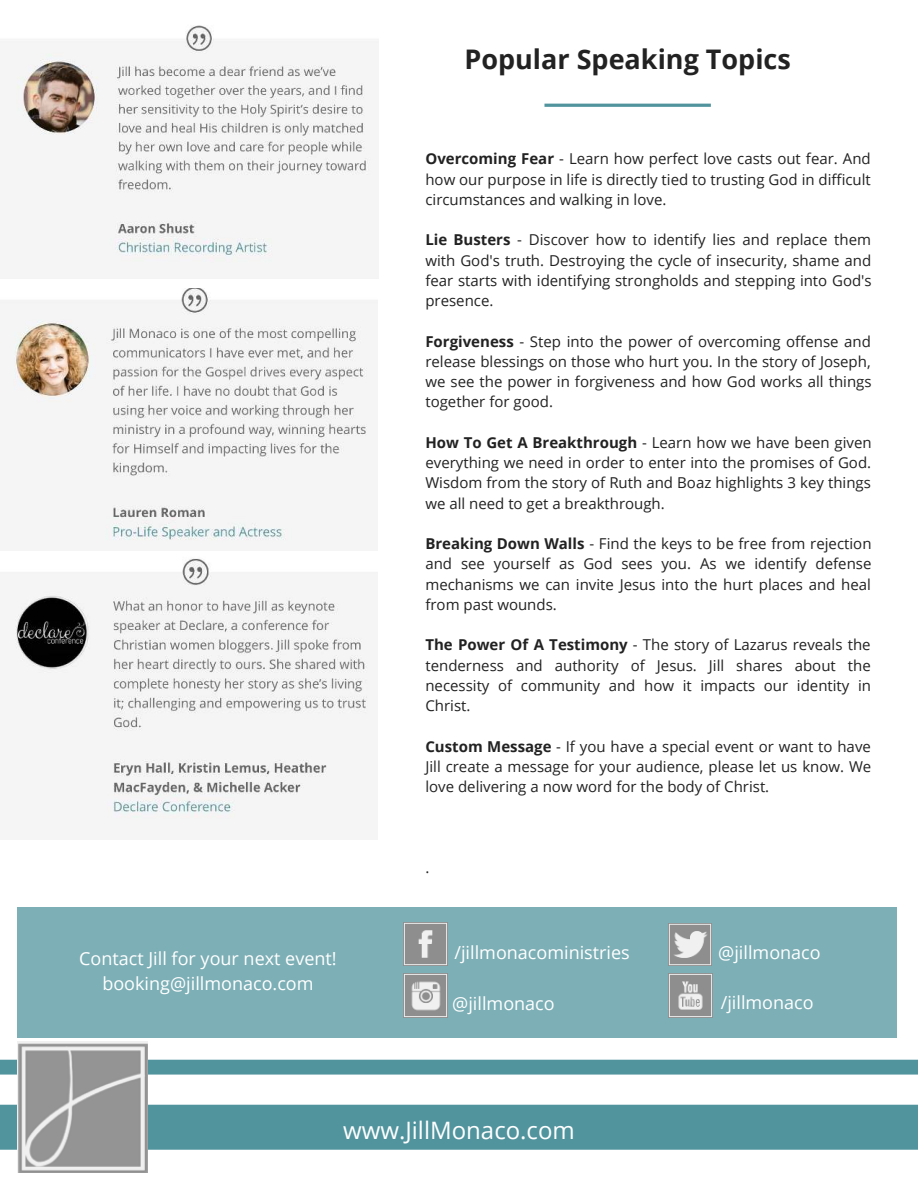
<style>
.page{position:relative;width:918px;height:1188px;background:#fff}
.page>*{position:absolute;margin:0;border:0;box-sizing:border-box;transform-origin:0 0}
.t1{font:700 27px "Open Sans";color:#222}
.t2{font:24px "Open Sans";color:#fff}
.t3{font:18px/24.8px "Open Sans";color:#fff;text-align:center}
.t4{font:15px/20.2px "Open Sans";color:#222;text-align:justify}
.s1{font-weight:700}
</style>
<div class="page">
<svg style="left:0;top:1060px;width:918px;height:90px;fill:#51949e"></svg>
<img style="left:17px;top:1042px;width:131px;height:130px">
<img style="left:0;top:25px;width:379px;height:238px">
<img style="left:0;top:289px;width:378px;height:252px">
<img style="left:0;top:558px;width:378px;height:261px">
<div style="left:17px;top:907px;width:879px;height:131px;background:#7dafb6"></div>
<img style="left:404px;top:922px;width:43px;height:44px">
<img style="left:404px;top:973px;width:43px;height:44px">
<img style="left:668px;top:923px;width:43px;height:43px">
<img style="left:668px;top:973px;width:44px;height:44px">
<svg style="left:544px;top:104px;width:167px;height:3px"></svg>
<p class="t3" style="left:79px;top:946px;width:259px">Contact Jill for your next event! booking@jillmonaco.com</p>
<h1 class="t1" style="left:464px;top:40px;width:328px">Popular Speaking Topics</h1>
<p class="t4" style="left:425px;top:149px;width:447px"><span class="s1">Overcoming Fear</span> - Learn how perfect love casts out fear. And how our purpose in life is directly tied to trusting God in difficult circumstances and walking in love.</p>
<p class="t4" style="left:425px;top:230px;width:448px"><span class="s1">Lie Busters</span> - Discover how to identify lies and replace them with God's truth. Destroying the cycle of insecurity, shame and fear starts with identifying strongholds and stepping into God's presence.</p>
<p class="t4" style="left:425px;top:331px;width:448px"><span class="s1">Forgiveness</span> - Step into the power of overcoming offense and release blessings on those who hurt you. In the story of Joseph, we see the power in forgiveness and how God works all things together for good.</p>
<p class="t4" style="left:425px;top:432px;width:448px"><span class="s1">How To Get A Breakthrough</span> - Learn how we have been given everything we need in order to enter into the promises of God.<br>Wisdom from the story of Ruth and Boaz highlights 3 key things we all need to get a breakthrough.</p>
<p class="t4" style="left:425px;top:533px;width:448px"><span class="s1">Breaking Down Walls</span> - Find the keys to be free from rejection and see yourself as God sees you. As we identify defense mechanisms we can invite Jesus into the hurt places and heal from past wounds.</p>
<p class="t4" style="left:425px;top:635px;width:447px"><span class="s1">The Power Of A Testimony</span> - The story of Lazarus reveals the tenderness and authority of Jesus. Jill shares about the necessity of community and how it impacts our identity in Christ.</p>
<p class="t4" style="left:425px;top:736px;width:447px"><span class="s1">Custom Message</span> - If you have a special event or want to have Jill create a message for your audience, please let us know. We love delivering a now word for the body of Christ.</p>
<p class="t4" style="left:425px;top:857px;width:5px">.</p>
<p class="t3" style="left:454px;top:940px;width:177px">/jillmonacoministries</p>
<p class="t3" style="left:452px;top:991px;width:104px">@jillmonaco</p>
<p class="t3" style="left:718px;top:939px;width:104px">@jillmonaco</p>
<p class="t3" style="left:721px;top:990px;width:94px">/jillmonaco</p>
<h2 class="t2" style="left:343px;top:1114px;width:233px">www.JillMonaco.com</h2>
</div>
